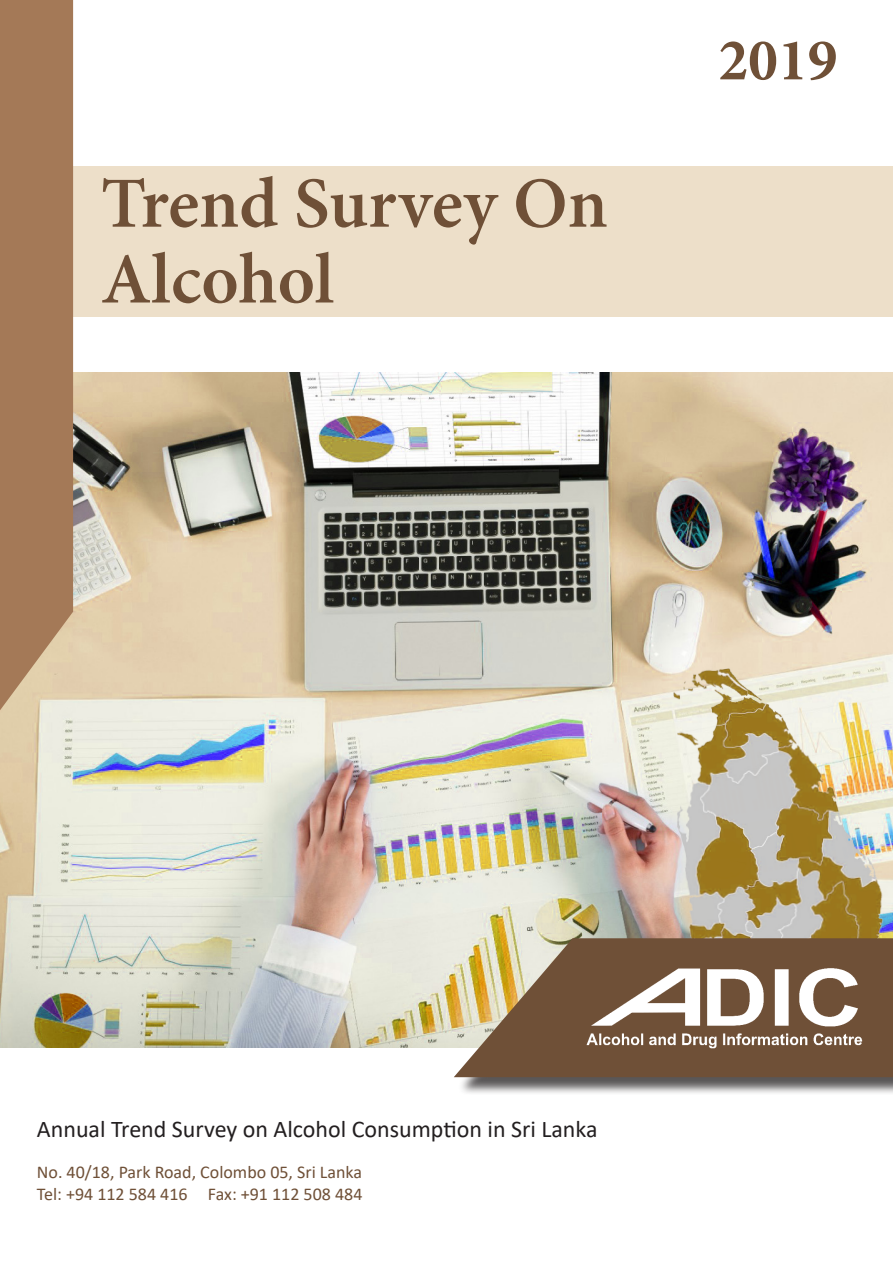
<style>
.page{position:relative;width:893px;height:1263px;background:#fff}
.page>*{position:absolute;margin:0;border:0;box-sizing:border-box;transform-origin:0 0}
.t1{font:600 72px "Minion Pro";color:#6f5037}
.t2{font:700 59.55px "Minion Pro";color:#6f5037}
.t3{font:24px "Calibri";color:#231f20}
.t4{font:18px "Calibri";color:#6f5037}
</style>
<div class="page">
<div style="left:27px;top:166px;width:866px;height:151px;background:#eddfc9"></div>
<img style="left:0;top:373px;width:893px;height:674px">
<img style="left:620px;top:658px;width:273px;height:280px">
<div style="left:0;top:0;width:73px;height:710px;background:#a47957"></div>
<div style="left:458px;top:940px;width:435px;height:156px;background:#231f20;opacity:.75"></div>
<svg style="left:454px;top:938px;width:439px;height:139px;background:#886d4f"></svg>
<img style="left:580px;top:966px;width:293px;height:83px">
<p class="t1" style="left:101px;top:154px;width:509px">Trend Survey On</p>
<p class="t1" style="left:101px;top:230px;width:235px">Alcohol</p>
<p class="t2" style="left:718px;top:18px;width:121px">2019</p>
<p class="t3" style="left:37px;top:1113px;width:562px">Annual Trend Survey on Alcohol Consumption in Sri Lanka</p>
<p class="t4" style="left:37px;top:1159px;width:327px">No. 40/18, Park Road, Colombo 05, Sri Lanka</p>
<p class="t4" style="left:37px;top:1181px;width:327px">Tel: +94 112 584 416 Fax: +91 112 508 484</p>
</div>
